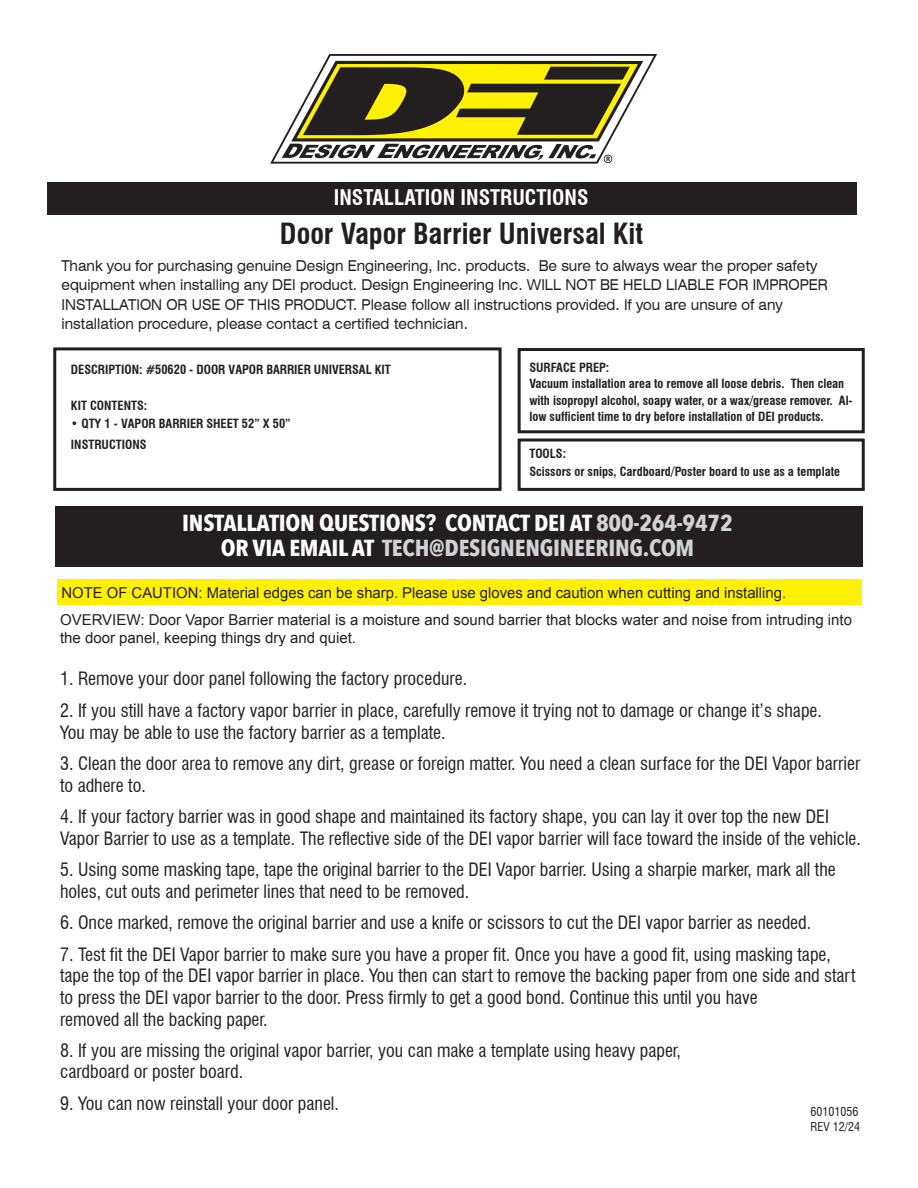
<style>
.page{position:relative;width:918px;height:1188px;background:#fff}
.page>*{position:absolute;margin:0;border:0;box-sizing:border-box;transform-origin:0 0}
.t1{font:700 condensed 28.5px "Swiss 721 BT";color:#231f20}
.t2{font:700 23.1px/24.9px "Avenir Next Condensed";letter-spacing:-.01em;color:#fff;text-align:center;scale:1.05 1}
.t3{font:700 condensed 21px "Swiss 721 BT";color:#fff}
.t4{font:condensed 18px/21.6px "Swiss 721 BT";color:#231f20}
.t5{font:expanded 15px/19.5px "Swiss 721 BT";color:#231f20;scale:.85 1}
.t6{font:15px/18px "Arial";color:#231f20}
.t7{font:700 condensed 12.45px/16.5px "Swiss 721 BT";color:#231f20}
.t8{font:condensed 12px/14.4px "Swiss 721 BT";color:#231f20}
.s1{color:#d1d2d4}
</style>
<div class="page">
<div style="left:57px;top:579px;width:805px;height:25px;background:#fff101"></div>
<div style="left:53px;top:347px;width:449px;height:144px;border:3px solid #231f20"></div>
<div style="left:518px;top:348px;width:347px;height:85px;border:3px solid #231f20"></div>
<div style="left:518px;top:439px;width:347px;height:52px;border:3px solid #231f20"></div>
<div style="left:55px;top:506px;width:808px;height:61px;background:#231f20"></div>
<div style="left:47px;top:182px;width:810px;height:32px;background:#231f20"></div>
<svg style="left:270px;top:54px;width:387px;height:110px"></svg>
<p class="t3" style="left:334px;top:185px;width:256px">INSTALLATION INSTRUCTIONS</p>
<h1 class="t1" style="left:280px;top:217px;width:365px">Door Vapor Barrier Universal Kit</h1>
<p class="t5" style="left:61px;top:256px;width:903px">Thank you for purchasing genuine Design Engineering, Inc. products. Be sure to always wear the proper safety equipment when installing any DEI product. Design Engineering Inc. WILL NOT BE HELD LIABLE FOR IMPROPER INSTALLATION OR USE OF THIS PRODUCT. Please follow all instructions provided. If you are unsure of any installation procedure, please contact a certified technician.</p>
<p class="t7" style="left:529px;top:359px;width:325px">SURFACE PREP:<br>Vacuum installation area to remove all loose debris. Then clean with isopropyl alcohol, soapy water, or a wax/grease remover. Al&shy;low sufficient time to dry before installation of DEI products.</p>
<p class="t7" style="left:529px;top:444px;width:312px;line-height:18px">TOOLS:<br>Scissors or snips, Cardboard/Poster board to use as a template</p>
<p class="t2" style="left:182px;top:510px;width:526px">INSTALLATION QUESTIONS? CONTACT DEI AT <span class="s1">800-264-9472<br></span>OR VIA EMAIL AT <span class="s1">TECH@DESIGNENGINEERING.COM</span></p>
<p class="t7" style="left:71px;top:361px;width:321px">DESCRIPTION: #50620 - DOOR VAPOR BARRIER UNIVERSAL KIT</p>
<p class="t7" style="left:71px;top:397px;width:78px">KIT CONTENTS:</p>
<p class="t7" style="left:71px;top:412px;width:221px;line-height:21.6px">• QTY 1 - VAPOR BARRIER SHEET 52” X 50”<br>INSTRUCTIONS</p>
<p class="t6" style="left:61px;top:584px;width:726px">NOTE OF CAUTION: Material edges can be sharp. Please use gloves and caution when cutting and installing.</p>
<p class="t6" style="left:60px;top:611px;width:793px">OVERVIEW: Door Vapor Barrier material is a moisture and sound barrier that blocks water and noise from intruding into the door panel, keeping things dry and quiet.</p>
<p class="t4" style="left:60px;top:668px;width:409px">1. Remove your door panel following the factory procedure.</p>
<p class="t4" style="left:60px;top:700px;width:763px">2. If you still have a factory vapor barrier in place, carefully remove it trying not to damage or change it’s shape.<br>You may be able to use the factory barrier as a template.</p>
<p class="t4" style="left:60px;top:753px;width:802px">3. Clean the door area to remove any dirt, grease or foreign matter. You need a clean surface for the DEI Vapor barrier to adhere to.</p>
<p class="t4" style="left:60px;top:806px;width:802px">4. If your factory barrier was in good shape and maintained its factory shape, you can lay it over top the new DEI<br>Vapor Barrier to use as a template. The reflective side of the DEI vapor barrier will face toward the inside of the vehicle.</p>
<p class="t4" style="left:60px;top:859px;width:777px">5. Using some masking tape, tape the original barrier to the DEI Vapor barrier. Using a sharpie marker, mark all the holes, cut outs and perimeter lines that need to be removed.</p>
<p class="t4" style="left:60px;top:912px;width:753px">6. Once marked, remove the original barrier and use a knife or scissors to cut the DEI vapor barrier as needed.</p>
<p class="t4" style="left:60px;top:943px;width:797px">7. Test fit the DEI Vapor barrier to make sure you have a proper fit. Once you have a good fit, using masking tape, tape the top of the DEI vapor barrier in place. You then can start to remove the backing paper from one side and start to press the DEI vapor barrier to the door. Press firmly to get a good bond. Continue this until you have<br>removed all the backing paper.</p>
<p class="t4" style="left:60px;top:1040px;width:622px;line-height:21px">8. If you are missing the original vapor barrier, you can make a template using heavy paper, cardboard or poster board.</p>
<p class="t4" style="left:60px;top:1092px;width:280px">9. You can now reinstall your door panel.</p>
<p class="t8" style="left:811px;top:1105px;width:51px">60101056<br>REV 12/24</p>
</div>
